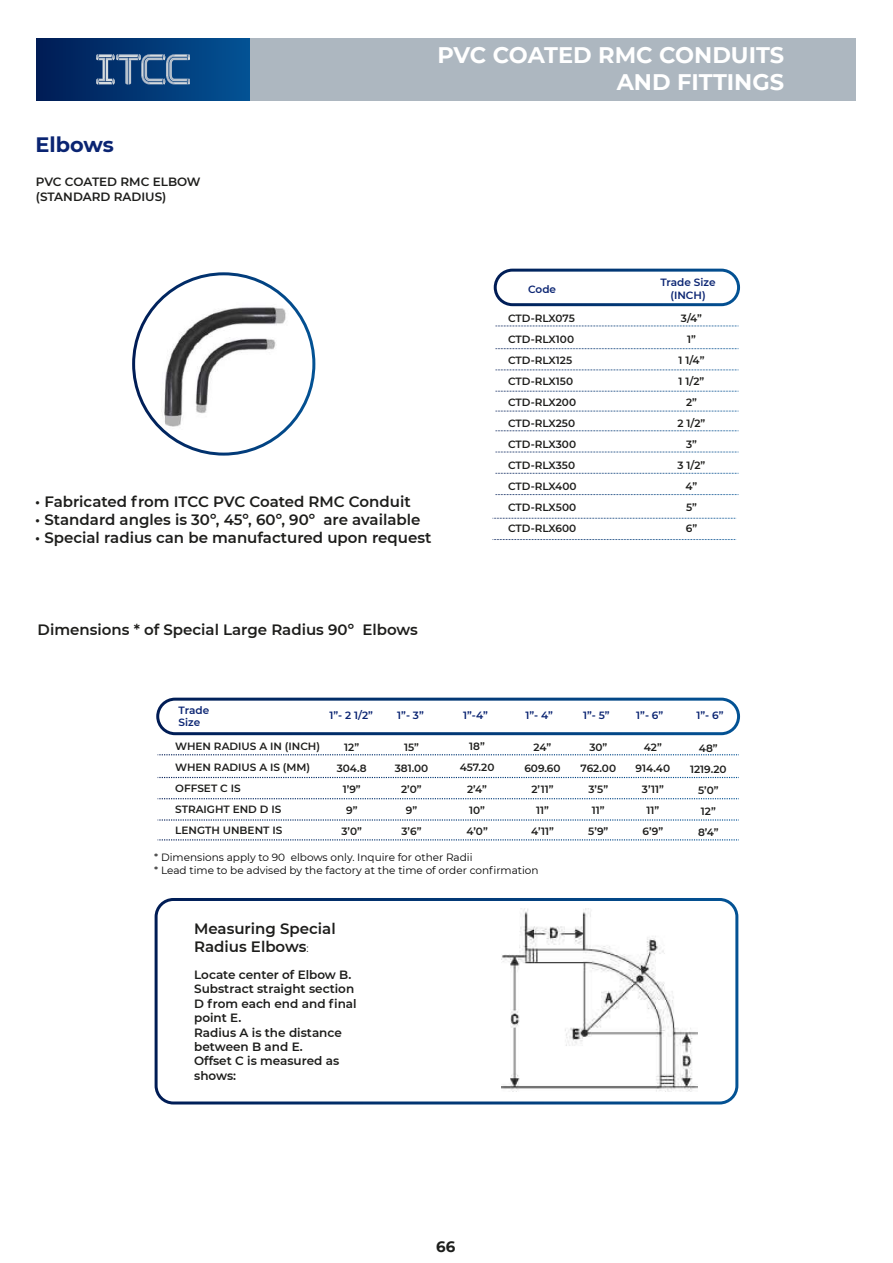
<style>
.page{position:relative;width:893px;height:1263px;background:#fff}
.page>*{position:absolute;margin:0;border:0;box-sizing:border-box;transform-origin:0 0}
.t1{font:700 22.5px/27px "Montserrat";color:#fff;text-align:right}
.t2{font:700 20.85px "Montserrat";color:#0a2472}
.t3{font:600 15px/18px "Montserrat";color:#1d1d1b}
.t4{font:700 15px "Montserrat";color:#1d1e1c}
.t5{font:600 12px/14.4px "Montserrat";color:#1d1d1b}
.t6{font:600 10.5px/21px "Montserrat";color:#1e1e1c;text-align:center}
.t7{font:10.5px/12.6px "Montserrat";color:#010000}
.t8{font:600 10.5px/12.6px "Montserrat";color:#0a2472;text-align:center}
.s1{font-weight:400;font-size:10.5px}
</style>
<div class="page">
<div style="left:249px;top:38px;width:607px;height:63px;background:#adb7c0"></div>
<div style="left:37px;top:38px;width:212px;height:63px;background:linear-gradient(to right,#001c55,#035294)"></div>
<svg style="left:96px;top:54px;width:94px;height:31px;background:#4a6f98"></svg>
<div style="left:494px;top:269px;width:246px;height:37px;border:3px solid #fff;border-radius:17px"></div>
<svg style="left:495px;top:326px;width:244px;height:1px"></svg>
<svg style="left:495px;top:348px;width:244px;height:1px"></svg>
<svg style="left:495px;top:369px;width:244px;height:1px"></svg>
<svg style="left:495px;top:391px;width:244px;height:1px"></svg>
<svg style="left:495px;top:411px;width:244px;height:1px"></svg>
<svg style="left:495px;top:430px;width:244px;height:1px"></svg>
<svg style="left:495px;top:452px;width:244px;height:1px"></svg>
<svg style="left:495px;top:473px;width:244px;height:1px"></svg>
<svg style="left:495px;top:494px;width:244px;height:1px"></svg>
<svg style="left:493px;top:518px;width:244px;height:1px"></svg>
<svg style="left:493px;top:539px;width:244px;height:1px"></svg>
<div style="left:156px;top:698px;width:584px;height:37px;border:3px solid #fff;border-radius:17px"></div>
<svg style="left:158px;top:754px;width:581px;height:1px"></svg>
<svg style="left:158px;top:777px;width:581px;height:1px"></svg>
<svg style="left:158px;top:798px;width:581px;height:1px"></svg>
<svg style="left:158px;top:819px;width:581px;height:1px"></svg>
<svg style="left:158px;top:839px;width:581px;height:1px"></svg>
<img style="left:501px;top:908px;width:196px;height:183px">
<div style="left:155px;top:898px;width:583px;height:206px;border:3px solid #fff;border-radius:17px"></div>
<img style="left:150px;top:291px;width:147px;height:148px">
<h2 class="t2" style="left:36px;top:130px;width:80px">Elbows</h2>
<p class="t5" style="left:36px;top:174px;width:166px">PVC COATED RMC ELBOW (STANDARD RADIUS)</p>
<h1 class="t1" style="left:438px;top:40px;width:348px">PVC COATED RMC CONDUITS<br>AND FITTINGS</h1>
<h3 class="t3" style="left:35px;top:492px;width:377px">• Fabricated from ITCC PVC Coated RMC Conduit</h3>
<h3 class="t3" style="left:35px;top:510px;width:387px">• Standard angles is 30º, 45º, 60º, 90º are available</h3>
<h3 class="t3" style="left:35px;top:528px;width:398px">• Special radius can be manufactured upon request</h3>
<p class="t8" style="left:528px;top:283px;width:29px">Code</p>
<p class="t8" style="left:660px;top:276px;width:57px">Trade Size (INCH)</p>
<p class="t6" style="left:508px;top:307px;width:70px;text-align:left">CTD-RLX075<br>CTD-RLX100<br>CTD-RLX125<br>CTD-RLX150<br>CTD-RLX200<br>CTD-RLX250<br>CTD-RLX300<br>CTD-RLX350<br>CTD-RLX400<br>CTD-RLX500<br>CTD-RLX600</p>
<p class="t6" style="left:678px;top:307px;width:29px">3/4”<br>1”<br>1 1/4”<br>1 1/2”<br>2”<br>2 1/2”<br>3”<br>3 1/2”<br>4”<br>5”<br>6”</p>
<h3 class="t3" style="left:38px;top:620px;width:382px">Dimensions * of Special Large Radius 90º Elbows</h3>
<p class="t8" style="left:179px;top:703px;width:32px;text-align:left">Trade<br>Size</p>
<p class="t6" style="left:175px;top:736px;width:146px;text-align:left">WHEN RADIUS A IN (INCH)<br>WHEN RADIUS A IS (MM)<br>OFFSET C IS<br>STRAIGHT END D IS<br>LENGTH UNBENT IS</p>
<p class="t6" style="left:337px;top:736px;width:32px">12”<br>304.8<br>1’9”<br>9”<br>3’0”</p>
<p class="t8" style="left:329px;top:709px;width:45px">1”- 2 1/2”</p>
<p class="t8" style="left:397px;top:709px;width:28px">1”- 3”</p>
<p class="t6" style="left:395px;top:736px;width:35px">15”<br>381.00<br>2’0”<br>9”<br>3’6”</p>
<p class="t6" style="left:524px;top:736px;width:38px">24”<br>609.60<br>2’11”<br>11”<br>4’11”</p>
<p class="t8" style="left:463px;top:709px;width:26px">1”-4”</p>
<p class="t8" style="left:525px;top:708px;width:29px">1”- 4”</p>
<p class="t8" style="left:696px;top:709px;width:29px">1”- 6”</p>
<p class="t6" style="left:636px;top:736px;width:36px">42”<br>914.40<br>3’11”<br>11”<br>6’9”</p>
<p class="t6" style="left:690px;top:737px;width:38px">48”<br>1219.20<br>5’0”<br>12”<br>8’4”</p>
<p class="t8" style="left:636px;top:709px;width:29px">1”- 6”</p>
<p class="t8" style="left:583px;top:709px;width:28px">1”- 5”</p>
<p class="t6" style="left:581px;top:736px;width:37px">30”<br>762.00<br>3’5”<br>11”<br>5’9”</p>
<p class="t6" style="left:460px;top:736px;width:36px">18”<br>457.20<br>2’4”<br>10”<br>4’0”</p>
<p class="t7" style="left:154px;top:851px;width:386px">* Dimensions apply to 90 elbows only. Inquire for other Radii<br>* Lead time to be advised by the factory at the time of order confirmation</p>
<h3 class="t3" style="left:194px;top:919px;width:143px">Measuring Special<br>Radius Elbows<span class="s1">:</span></h3>
<p class="t5" style="left:194px;top:967px;width:164px">Locate center of Elbow B.<br>Substract straight section<br>D from each end and final point E.<br>Radius A is the distance between B and E.<br>Offset C is measured as shows:</p>
<h3 class="t4" style="left:436px;top:1236px;width:21px">66</h3>
</div>
